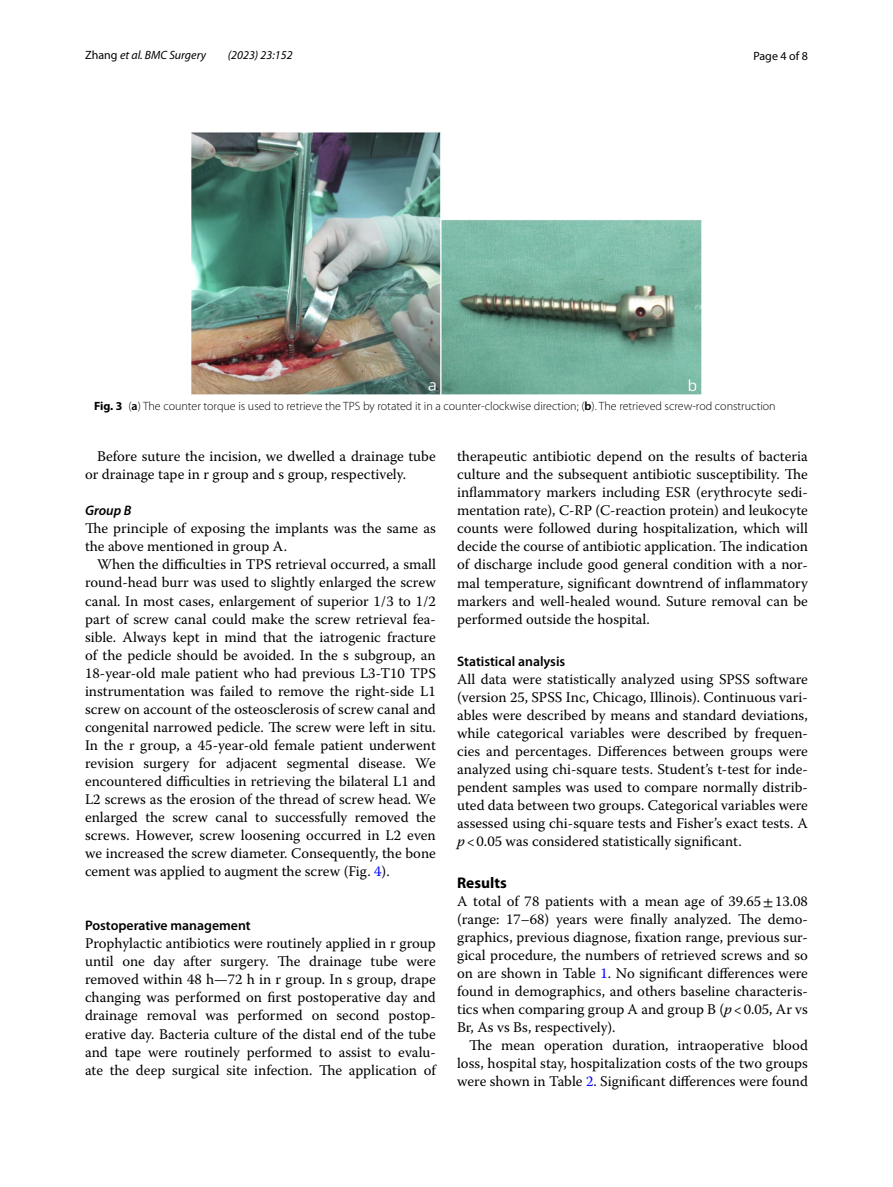
<style>
.page{position:relative;width:893px;height:1187px;background:#fff}
.page>*{position:absolute;margin:0;border:0;box-sizing:border-box;transform-origin:0 0}
.t1{font:700 15.45px "Myriad Pro";color:#000}
.t2{font:14.7px/18px "Warnock Pro";color:#000;text-align:justify}
.t3{font:600 13.8px "Myriad Pro";color:#000}
.t4{font:italic 600 13.8px "Myriad Pro";color:#000}
.t5{font:300 12px "Myriad Pro";color:#000}
.t6{font:italic 12px "Myriad Pro";color:#000}
.t7{font:12px "Myriad Pro";color:#000}
.s1{font-style:normal}
.s2{font-weight:700}
.s3{font-weight:600}
.s4{color:#00f}
.s5{font-style:italic}
.s6{font-family:"STIX"}
</style>
<div class="page">
<img style="left:191px;top:133px;width:511px;height:261px">
<p class="t6" style="left:85px;top:48px;width:123px"><span class="s1">Zhang</span> et al. BMC Surgery</p>
<p class="t6" style="left:228px;top:48px;width:66px">(2023) 23:152</p>
<p class="t7" style="left:753px;top:48px;width:56px">Page 4 of 8</p>
<p class="t5" style="left:94px;top:399px;width:683px"><span class="s2">Fig. 3</span> (<span class="s3">a</span>) The counter torque is used to retrieve the TPS by rotated it in a counter-clockwise direction; (<span class="s3">b</span>). The retrieved screw-rod construction</p>
<p class="t2" style="left:85px;top:447px;width:352px;text-indent:12px">Before suture the incision, we dwelled a drainage tube or drainage tape in r group and s group, respectively.</p>
<p class="t4" style="left:85px;top:502px;width:48px">Group B</p>
<p class="t2" style="left:85px;top:519px;width:352px">The principle of exposing the implants was the same as the above mentioned in group A.</p>
<p class="t2" style="left:85px;top:555px;width:352px;text-indent:12px">When the difficulties in TPS retrieval occurred, a small round-head burr was used to slightly enlarged the screw canal. In most cases, enlargement of superior 1/3 to 1/2 part of screw canal could make the screw retrieval fea&shy;sible. Always kept in mind that the iatrogenic fracture of the pedicle should be avoided. In the s subgroup, an 18-year-old male patient who had previous L3-T10 TPS instrumentation was failed to remove the right-side L1 screw on account of the osteosclerosis of screw canal and congenital narrowed pedicle. The screw were left in situ.<br>In the r group, a 45-year-old female patient underwent revision surgery for adjacent segmental disease. We encountered difficulties in retrieving the bilateral L1 and L2 screws as the erosion of the thread of screw head. We enlarged the screw canal to successfully removed the screws. However, screw loosening occurred in L2 even we increased the screw diameter. Consequently, the bone cement was applied to augment the screw (Fig. <span class="s4">4</span>).</p>
<p class="t3" style="left:85px;top:917px;width:167px">Postoperative management</p>
<p class="t2" style="left:85px;top:934px;width:352px">Prophylactic antibiotics were routinely applied in r group until one day after surgery. The drainage tube were removed within 48 h—72 h in r group. In s group, drape changing was performed on first postoperative day and drainage removal was performed on second postop&shy;erative day. Bacteria culture of the distal end of the tube and tape were routinely performed to assist to evalu&shy;ate the deep surgical site infection. The application of</p>
<p class="t2" style="left:457px;top:447px;width:352px">therapeutic antibiotic depend on the results of bacteria culture and the subsequent antibiotic susceptibility. The inflammatory markers including ESR (erythrocyte sedi&shy;mentation rate), C-RP (C-reaction protein) and leukocyte counts were followed during hospitalization, which will decide the course of antibiotic application. The indication of discharge include good general condition with a nor&shy;mal temperature, significant downtrend of inflammatory markers and well-healed wound. Suture removal can be performed outside the hospital.</p>
<p class="t3" style="left:457px;top:652px;width:110px">Statistical analysis</p>
<p class="t2" style="left:457px;top:669px;width:352px">All data were statistically analyzed using SPSS software (version 25, SPSS Inc, Chicago, Illinois). Continuous vari&shy;ables were described by means and standard deviations, while categorical variables were described by frequen&shy;cies and percentages. Differences between groups were analyzed using chi-square tests. Student’s t-test for inde&shy;pendent samples was used to compare normally distrib&shy;uted data between two groups. Categorical variables were assessed using chi-square tests and Fisher’s exact tests. A <span class="s5">p</span>&lt;0.05 was considered statistically significant.</p>
<p class="t1" style="left:457px;top:872px;width:51px">Results</p>
<p class="t2" style="left:457px;top:892px;width:352px">A total of 78 patients with a mean age of 39.65<span class="s6">±</span>13.08 (range: 17–68) years were finally analyzed. The demo&shy;graphics, previous diagnose, fixation range, previous sur&shy;gical procedure, the numbers of retrieved screws and so on are shown in Table <span class="s4">1</span>. No significant differences were found in demographics, and others baseline characteris&shy;tics when comparing group A and group B (<span class="s5">p</span>&lt;0.05, Ar vs Br, As vs Bs, respectively).</p>
<p class="t2" style="left:457px;top:1036px;width:352px;text-indent:12px">The mean operation duration, intraoperative blood loss, hospital stay, hospitalization costs of the two groups were shown in Table <span class="s4">2</span>. Significant differences were found</p>
</div>
